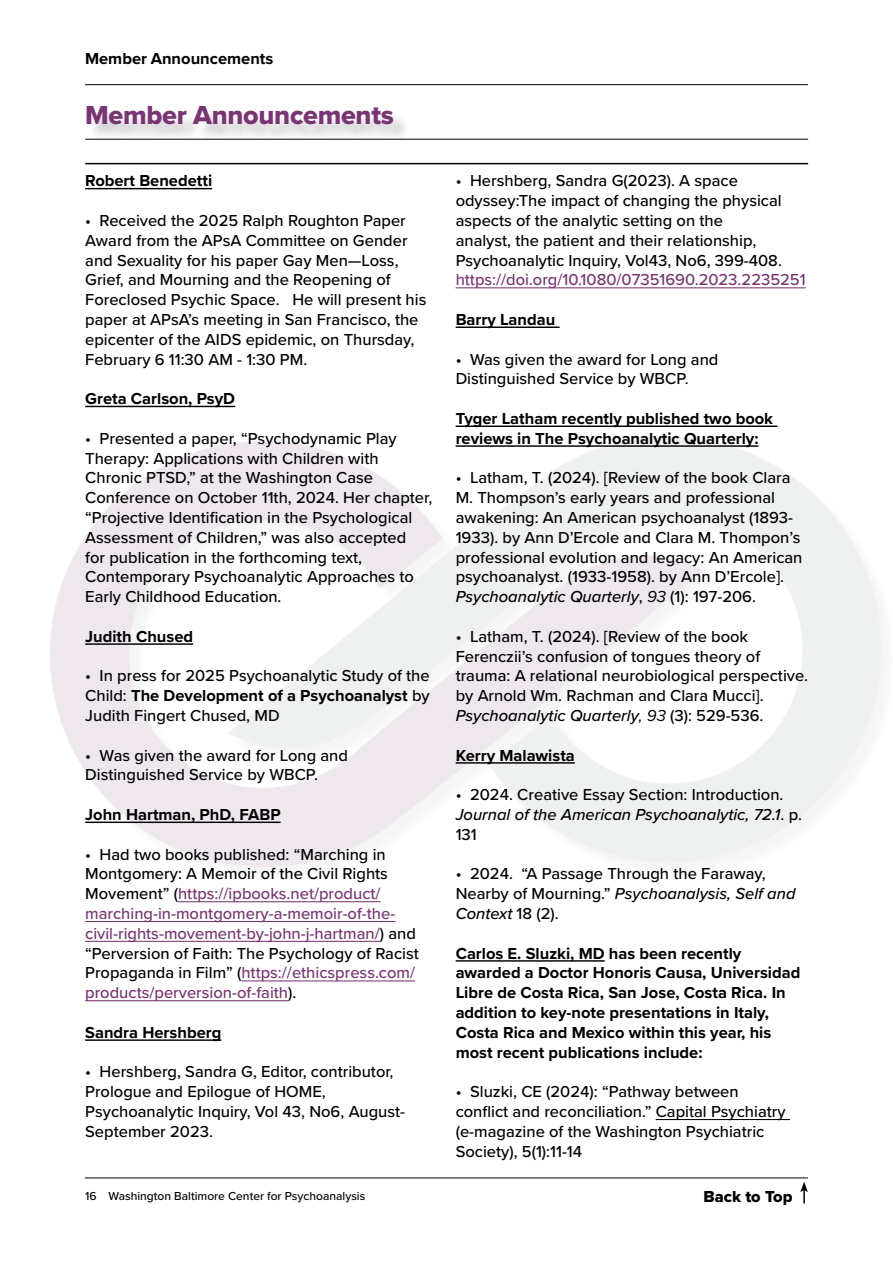
<style>
.page{position:relative;width:893px;height:1263px;background:#fff}
.page>*{position:absolute;margin:0;border:0;box-sizing:border-box;transform-origin:0 0}
.t1{font:27px "Proxima Nova Extrabld";letter-spacing:-.01em;color:#793573}
.t2{font:500 16.5px/19.8px "Proxima Nova";color:#000}
.t3{font:700 16.5px/19.8px "Proxima Nova";color:#000}
.t4{font:500 16.5px/19.8px "Proxima Nova";color:#793573}
.t5{font:16.5px "Proxima Nova Extrabld";color:#000}
.t6{font:500 12px "Proxima Nova";color:#000}
.s1{font-weight:700}
.s2{color:#000}
.s3{font-style:italic}
.s4{font-weight:400;font-style:italic}
</style>
<div class="page">
<hr style="left:85px;top:84px;width:723px;height:1px;background:#000">
<svg style="left:800px;top:1182px;width:8px;height:21px"></svg>
<hr style="left:85px;top:1177px;width:723px;height:1px;background:#000">
<div style="left:89px;top:108px;width:323px;height:34px;background:#000;opacity:.21"></div>
<hr style="left:85px;top:139px;width:723px;height:1px;background:#000">
<hr style="left:85px;top:163px;width:723px;height:1px;background:#000">
<hr style="left:85px;top:188px;width:127px;height:1px;background:#000">
<hr style="left:85px;top:406px;width:150px;height:1px;background:#000">
<hr style="left:85px;top:643px;width:108px;height:2px;background:#000">
<hr style="left:85px;top:821px;width:196px;height:2px;background:#000">
<hr style="left:178px;top:901px;width:203px;height:1px;background:#793573">
<hr style="left:85px;top:921px;width:310px;height:1px;background:#793573">
<hr style="left:85px;top:941px;width:295px;height:1px;background:#793573">
<hr style="left:241px;top:980px;width:174px;height:1px;background:#793573">
<hr style="left:85px;top:1000px;width:203px;height:1px;background:#793573">
<hr style="left:85px;top:1039px;width:136px;height:2px;background:#000">
<hr style="left:456px;top:287px;width:350px;height:1px;background:#793573">
<hr style="left:456px;top:326px;width:104px;height:2px;background:#000">
<hr style="left:456px;top:425px;width:321px;height:2px;background:#000">
<hr style="left:456px;top:445px;width:302px;height:2px;background:#000">
<hr style="left:456px;top:762px;width:119px;height:2px;background:#000">
<hr style="left:456px;top:960px;width:149px;height:2px;background:#000">
<hr style="left:656px;top:1119px;width:134px;height:1px;background:#000">
<p class="t3" style="left:85px;top:49px;width:190px">Member Announcements</p>
<h1 class="t1" style="left:85px;top:94px;width:310px">Member Announcements</h1>
<p class="t3" style="left:85px;top:171px;width:128px">Robert Benedetti</p>
<p class="t2" style="left:85px;top:210px;width:343px">• Received the 2025 Ralph Roughton Paper Award from the APsA Committee on Gender and Sexuality for his paper Gay Men—Loss, Grief, and Mourning and the Reopening of Foreclosed Psychic Space. He will present his paper at APsA’s meeting in San Francisco, the epicenter of the AIDS epidemic, on Thursday, February 6 11:30 AM - 1:30 PM.</p>
<p class="t3" style="left:85px;top:388px;width:151px">Greta Carlson, PsyD</p>
<p class="t2" style="left:85px;top:428px;width:349px">• Presented a paper, “Psychodynamic Play Therapy: Applications with Children with Chronic PTSD,” at the Washington Case Conference on October 11th, 2024. Her chapter, “Projective Identification in the Psychological Assessment of Children,” was also accepted<br>for publication in the forthcoming text, Contemporary Psychoanalytic Approaches to Early Childhood Education.</p>
<p class="t3" style="left:85px;top:626px;width:109px">Judith Chused</p>
<p class="t2" style="left:85px;top:665px;width:346px;text-align:justify">• In press for 2025 Psychoanalytic Study of the Child: <span class="s1">The Development of a Psychoanalyst</span> by Judith Fingert Chused, MD</p>
<p class="t2" style="left:85px;top:745px;width:264px">• Was given the award for Long and<br>Distinguished Service by WBCP.</p>
<p class="t3" style="left:85px;top:804px;width:197px">John Hartman, PhD, FABP</p>
<p class="t4" style="left:85px;top:844px;width:335px"><span class="s2">• Had two books published: “Marching in Montgomery: A Memoir of the Civil Rights Movement” (</span>https://ipbooks.net/product/ marching-in-montgomery-a-memoir-of-the&shy;civil-rights-movement-by-john-j-hartman/<span class="s2">) and “Perversion of Faith: The Psychology of Racist Propaganda in Film” (</span>https://ethicspress.com/ products/perversion-of-faith<span class="s2">).</span></p>
<p class="t3" style="left:85px;top:1022px;width:138px">Sandra Hershberg</p>
<p class="t2" style="left:85px;top:1061px;width:321px">• Hershberg, Sandra G, Editor, contributor, Prologue and Epilogue of HOME, Psychoanalytic Inquiry, Vol 43, No6, August-September 2023.</p>
<p class="t2" style="left:456px;top:170px;width:328px">• Hershberg, Sandra G(2023). A space odyssey:The impact of changing the physical aspects of the analytic setting on the analyst, the patient and their relationship, Psychoanalytic Inquiry, Vol43, No6, 399-408.</p>
<p class="t4" style="left:456px;top:269px;width:352px">https://doi.org/10.1080/07351690.2023.2235251</p>
<p class="t3" style="left:456px;top:309px;width:101px">Barry Landau</p>
<p class="t2" style="left:456px;top:349px;width:264px">• Was given the award for Long and<br>Distinguished Service by WBCP.</p>
<p class="t3" style="left:456px;top:408px;width:319px">Tyger Latham recently published two book reviews in The Psychoanalytic Quarterly:</p>
<p class="t2" style="left:456px;top:467px;width:348px">• Latham, T. (2024). [Review of the book Clara M. Thompson’s early years and professional awakening: An American psychoanalyst (1893- 1933). by Ann D’Ercole and Clara M. Thompon’s professional evolution and legacy: An American psychoanalyst. (1933-1958). by Ann D’Ercole].<br><span class="s3">Psychoanalytic Quarterly</span>, <span class="s4">93</span> (1): 197-206.</p>
<p class="t2" style="left:456px;top:626px;width:354px">• Latham, T. (2024). [Review of the book Ferenczii’s confusion of tongues theory of trauma: A relational neurobiological perspective. by Arnold Wm. Rachman and Clara Mucci].<br><span class="s3">Psychoanalytic Quarterly</span><span class="s4">, 93</span> (3): 529-536.</p>
<p class="t3" style="left:456px;top:745px;width:121px">Kerry Malawista</p>
<p class="t2" style="left:456px;top:784px;width:348px">• 2024. Creative Essay Section: Introduction.<br><span class="s3">Journal of the American Psychoanalytic, 72.1</span>. p.<br>131</p>
<p class="t2" style="left:456px;top:863px;width:341px">• 2024. “A Passage Through the Faraway,<br>Nearby of Mourning.” <span class="s3">Psychoanalysis, Self and<br>Context</span> 18 (2).</p>
<p class="t3" style="left:456px;top:943px;width:346px">Carlos E. Sluzki, MD has been recently awarded a Doctor Honoris Causa, Universidad Libre de Costa Rica, San Jose, Costa Rica. In addition to key-note presentations in Italy, Costa Rica and Mexico within this year, his most recent publications include:</p>
<p class="t2" style="left:456px;top:1081px;width:331px">• Sluzki, CE (2024): “Pathway between conflict and reconciliation.” Capital Psychiatry (e-magazine of the Washington Psychiatric Society), 5(1):11-14</p>
<p class="t6" style="left:85px;top:1187px;width:282px">16 Washington Baltimore Center for Psychoanalysis</p>
<p class="t5" style="left:703px;top:1184px;width:90px">Back to Top</p>
</div>
